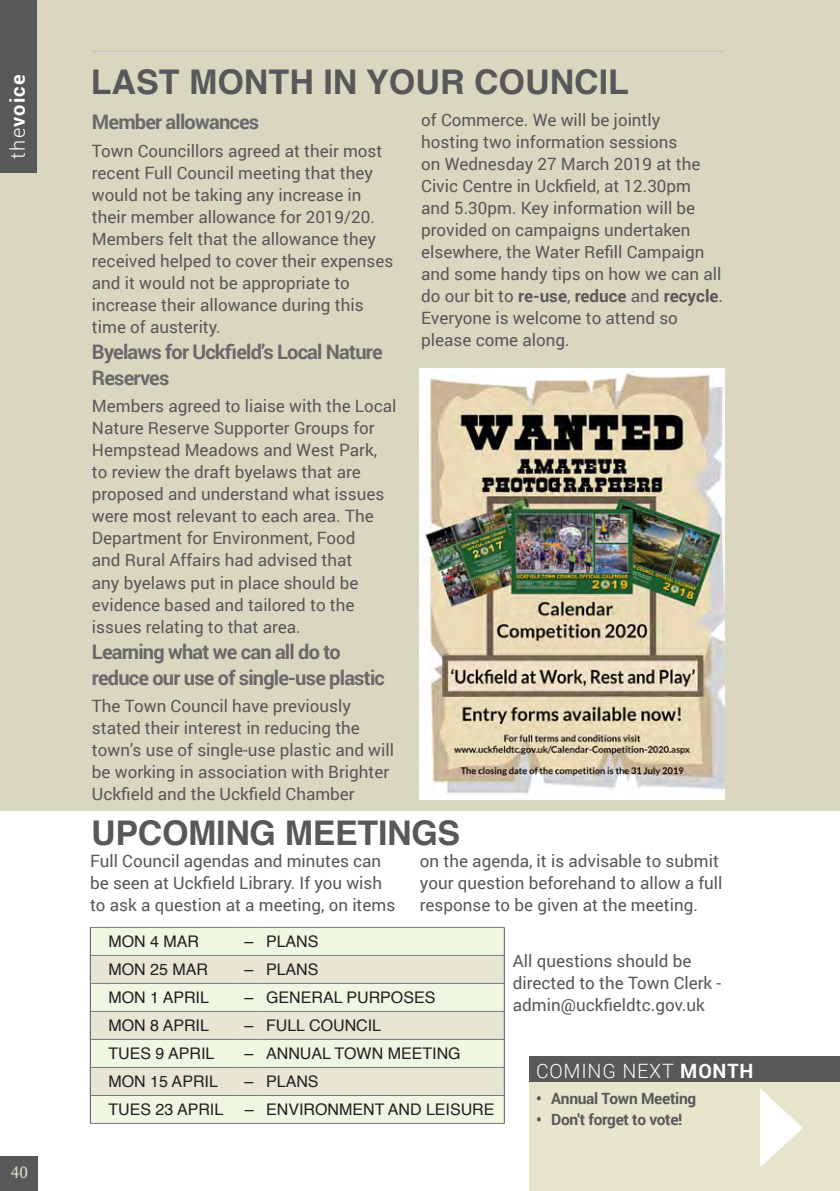
<style>
.page{position:relative;width:840px;height:1191px;background:#fff}
.page>*{position:absolute;margin:0;border:0;box-sizing:border-box;transform-origin:0 0}
.t1{font:700 34px "Helvetica";color:#57585a}
.Crosshead{font:700 20px/26px "Roboto";letter-spacing:-.04em;color:#69696c}
.Quotation{font:700 20px "Roboto";letter-spacing:.06em;color:#fff}
.Heading{font:300 19.8px "Roboto";letter-spacing:.04em;color:#fff}
.Main_Body_Text{font:17px/22px "Roboto";color:#57585a}
.Heading-2{font:17px "Source Serif Pro";color:#e7e5cb}
.t2{font:16px "Helvetica";color:#231f20}
.t3{font:700 15.6px "Roboto";letter-spacing:-.02em;color:#57585a}
.s1{font-weight:300}
.s2{font-weight:700}
</style>
<div class="page">
<div style="left:0;top:16px;width:839px;height:794px;background:#d9d7bf"></div>
<div style="left:529px;top:1056px;width:310px;height:135px;background:#e7e5cb"></div>
<svg style="left:760px;top:1088px;width:43px;height:78px"></svg>
<div style="left:0;top:1156px;width:38px;height:35px;background:#57585a"></div>
<div style="left:529px;top:1056px;width:310px;height:26px;background:#57585a"></div>
<div style="left:36px;top:0;width:803px;height:17px;background:#d9d7bf"></div>
<hr style="left:91px;top:51px;width:633px;height:1px;background:#c7c8ca">
<div style="left:0;top:0;width:36px;height:173px;background:#57585a"></div>
<div style="left:91px;top:928px;width:412px;height:195px;background:#eff6e2"></div>
<svg style="left:91px;top:956px;width:412px;height:139px;background:#e9ebd9"></svg>
<hr style="left:90px;top:927px;width:145px;height:1px;background:#76787b">
<svg style="left:235px;top:927px;width:28px;height:1px"></svg>
<hr style="left:263px;top:927px;width:241px;height:1px;background:#76787b">
<hr style="left:90px;top:955px;width:145px;height:1px;background:#76787b">
<svg style="left:235px;top:955px;width:28px;height:1px"></svg>
<hr style="left:263px;top:955px;width:241px;height:1px;background:#76787b">
<hr style="left:90px;top:983px;width:145px;height:1px;background:#76787b">
<svg style="left:235px;top:983px;width:28px;height:1px"></svg>
<hr style="left:263px;top:983px;width:241px;height:1px;background:#76787b">
<hr style="left:90px;top:1011px;width:145px;height:1px;background:#76787b">
<svg style="left:235px;top:1011px;width:28px;height:1px"></svg>
<hr style="left:263px;top:1011px;width:241px;height:1px;background:#76787b">
<hr style="left:90px;top:1039px;width:145px;height:1px;background:#76787b">
<svg style="left:235px;top:1039px;width:28px;height:1px"></svg>
<hr style="left:263px;top:1039px;width:241px;height:1px;background:#76787b">
<hr style="left:90px;top:1067px;width:145px;height:1px;background:#76787b">
<svg style="left:235px;top:1067px;width:28px;height:1px"></svg>
<hr style="left:263px;top:1067px;width:241px;height:1px;background:#76787b">
<hr style="left:90px;top:1095px;width:145px;height:1px;background:#76787b">
<svg style="left:235px;top:1095px;width:28px;height:1px"></svg>
<hr style="left:263px;top:1095px;width:241px;height:1px;background:#76787b">
<hr style="left:90px;top:1123px;width:145px;height:1px;background:#76787b">
<svg style="left:235px;top:1123px;width:28px;height:1px"></svg>
<hr style="left:263px;top:1123px;width:241px;height:1px;background:#76787b">
<svg style="left:90px;top:928px;width:1px;height:195px"></svg>
<svg style="left:503px;top:928px;width:1px;height:195px"></svg>
<img style="left:419px;top:369px;width:305px;height:430px">
<p class="Quotation" style="left:3px;top:159px;width:86px;rotate:-90deg"><span class="s1">the</span>voice</p>
<p class="Heading-2" style="left:11px;top:1161px;width:18px">40</p>
<p class="t1" style="left:91px;top:54px;width:539px">LAST MONTH IN YOUR COUNCIL</p>
<p class="Crosshead" style="left:92px;top:108px;width:169px">Member allowances</p>
<p class="Main_Body_Text" style="left:92px;top:139px;width:303px">Town Councillors agreed at their most recent Full Council meeting that they would not be taking any increase in their member allowance for 2019/20.<br>Members felt that the allowance they received helped to cover their expenses and it would not be appropriate to increase their allowance during this time of austerity.</p>
<p class="Crosshead" style="left:92px;top:338px;width:292px">Byelaws for Uckfield’s Local Nature<br>Reserves</p>
<p class="Main_Body_Text" style="left:92px;top:395px;width:306px">Members agreed to liaise with the Local Nature Reserve Supporter Groups for Hempstead Meadows and West Park, to review the draft byelaws that are proposed and understand what issues were most relevant to each area. The Department for Environment, Food<br>and Rural Affairs had advised that<br>any byelaws put in place should be evidence based and tailored to the issues relating to that area.</p>
<p class="Crosshead" style="left:92px;top:637px;width:294px">Learning what we can all do to reduce our use of single-use plastic</p>
<p class="Main_Body_Text" style="left:92px;top:694px;width:303px">The Town Council have previously stated their interest in reducing the town’s use of single-use plastic and will be working in association with Brighter Uckfield and the Uckfield Chamber</p>
<p class="Main_Body_Text" style="left:421px;top:108px;width:303px">of Commerce. We will be jointly<br>hosting two information sessions<br>on Wednesday 27 March 2019 at the Civic Centre in Uckfield, at 12.30pm and 5.30pm. Key information will be provided on campaigns undertaken elsewhere, the Water Refill Campaign and some handy tips on how we can all do our bit to <span class="s2">re-use</span>, <span class="s2">reduce</span> and <span class="s2">recycle</span>.<br>Everyone is welcome to attend so please come along.</p>
<p class="t1" style="left:91px;top:805px;width:370px">UPCOMING MEETINGS</p>
<p class="Main_Body_Text" style="left:90px;top:849px;width:306px">Full Council agendas and minutes can be seen at Uckfield Library. If you wish to ask a question at a meeting, on items</p>
<p class="Main_Body_Text" style="left:419px;top:849px;width:304px">on the agenda, it is advisable to submit your question beforehand to allow a full response to be given at the meeting.</p>
<p class="Main_Body_Text" style="left:512px;top:949px;width:210px">All questions should be directed to the Town Clerk - admin@uckfieldtc.gov.uk</p>
<p class="t2" style="left:108px;top:929px;width:92px">MON 4 MAR</p>
<p class="t2" style="left:244px;top:929px;width:10px">–</p>
<p class="t2" style="left:266px;top:929px;width:54px">PLANS</p>
<p class="t2" style="left:108px;top:957px;width:101px">MON 25 MAR</p>
<p class="t2" style="left:244px;top:957px;width:10px">–</p>
<p class="t2" style="left:266px;top:957px;width:54px">PLANS</p>
<p class="t2" style="left:108px;top:985px;width:102px">MON 1 APRIL</p>
<p class="t2" style="left:244px;top:985px;width:10px">–</p>
<p class="t2" style="left:266px;top:985px;width:171px">GENERAL PURPOSES</p>
<p class="t2" style="left:108px;top:1013px;width:102px">MON 8 APRIL</p>
<p class="t2" style="left:244px;top:1013px;width:10px">–</p>
<p class="t2" style="left:266px;top:1013px;width:116px">FULL COUNCIL</p>
<p class="t2" style="left:108px;top:1041px;width:107px">TUES 9 APRIL</p>
<p class="t2" style="left:244px;top:1041px;width:10px">–</p>
<p class="t2" style="left:266px;top:1041px;width:196px">ANNUAL TOWN MEETING</p>
<p class="t2" style="left:108px;top:1069px;width:111px">MON 15 APRIL</p>
<p class="t2" style="left:244px;top:1069px;width:10px">–</p>
<p class="t2" style="left:266px;top:1069px;width:54px">PLANS</p>
<p class="t2" style="left:108px;top:1097px;width:116px">TUES 23 APRIL</p>
<p class="t2" style="left:244px;top:1097px;width:10px">–</p>
<p class="t2" style="left:266px;top:1097px;width:230px">ENVIRONMENT AND LEISURE</p>
<p class="Heading" style="left:535px;top:1057px;width:219px">COMING NEXT <span class="s2">MONTH</span></p>
<p class="t3" style="left:535px;top:1087px;width:161px">• Annual Town Meeting</p>
<p class="t3" style="left:535px;top:1108px;width:148px">• Don't forget to vote!</p>
</div>
